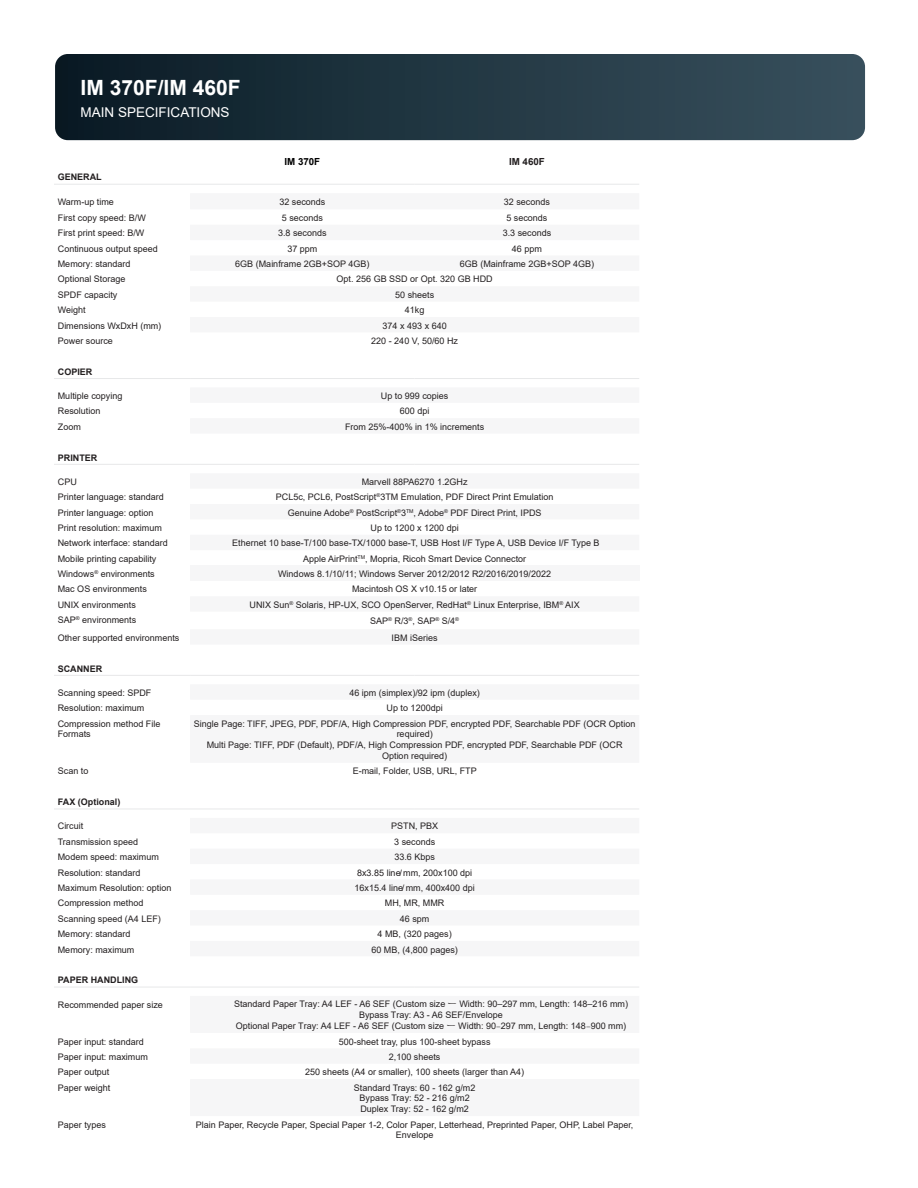
<style>
.page{position:relative;width:918px;height:1188px;background:#fff}
.page>*{position:absolute;margin:0;border:0;box-sizing:border-box;transform-origin:0 0}
.Paragraph_Style1{font:700 21px "Arial";color:#fff}
.Spec_Sub{font:13.5px "Arial";color:#fff}
.Paragraph_Style1-2{font:700 9.75px "Arial";color:#000}
.t1{font:700 9.75px "Arial";color:#231f20}
.t2{font:9px/10.8px "Arial";color:#231f20;text-align:center}
.t3{font:700 9px "Arial";color:#231f20}
.s1{font-family:"Koz Min Pr 6 N"}
.s2{font-family:"Minion Pro"}
</style>
<div class="page">
<div style="left:190px;top:566px;width:449px;height:15px;background:#f6f6f7"></div>
<hr style="left:54px;top:184px;width:136px;height:1px;background:#e7e8e9">
<hr style="left:190px;top:184px;width:225px;height:1px;background:#e7e8e9">
<hr style="left:415px;top:184px;width:224px;height:1px;background:#e7e8e9">
<hr style="left:54px;top:378px;width:136px;height:1px;background:#e7e8e9">
<hr style="left:190px;top:378px;width:225px;height:1px;background:#e7e8e9">
<hr style="left:415px;top:378px;width:224px;height:1px;background:#e7e8e9">
<hr style="left:54px;top:464px;width:136px;height:1px;background:#e7e8e9">
<hr style="left:190px;top:464px;width:225px;height:1px;background:#e7e8e9">
<hr style="left:415px;top:464px;width:224px;height:1px;background:#e7e8e9">
<hr style="left:54px;top:675px;width:136px;height:1px;background:#e7e8e9">
<hr style="left:190px;top:675px;width:225px;height:1px;background:#e7e8e9">
<hr style="left:415px;top:675px;width:224px;height:1px;background:#e7e8e9">
<hr style="left:54px;top:809px;width:136px;height:1px;background:#e7e8e9">
<hr style="left:190px;top:809px;width:225px;height:1px;background:#e7e8e9">
<hr style="left:415px;top:809px;width:224px;height:1px;background:#e7e8e9">
<hr style="left:54px;top:987px;width:136px;height:1px;background:#e7e8e9">
<hr style="left:190px;top:987px;width:225px;height:1px;background:#e7e8e9">
<hr style="left:415px;top:987px;width:224px;height:1px;background:#e7e8e9">
<svg style="left:55px;top:54px;width:810px;height:86px;background:#213642"></svg>
<p class="Paragraph_Style1" style="left:81px;top:73px;width:161px">IM 370F/IM 460F</p>
<p class="Spec_Sub" style="left:81px;top:103px;width:151px">MAIN SPECIFICATIONS</p>
<p class="Paragraph_Style1-2" style="left:285px;top:155px;width:37px">IM 370F</p>
<p class="t1" style="left:509px;top:155px;width:37px">IM 460F</p>
<p class="t3" style="left:58px;top:171px;width:46px">GENERAL</p>
<p class="t2" style="left:58px;top:196px;width:58px">Warm-up time</p>
<p class="t2" style="left:279px;top:197px;width:48px">32 seconds</p>
<p class="t2" style="left:504px;top:197px;width:48px">32 seconds</p>
<p class="t2" style="left:58px;top:212px;width:90px">First copy speed: B/W</p>
<p class="t2" style="left:282px;top:212px;width:43px">5 seconds</p>
<p class="t2" style="left:506px;top:212px;width:43px">5 seconds</p>
<p class="t2" style="left:58px;top:228px;width:88px">First print speed: B/W</p>
<p class="t2" style="left:278px;top:228px;width:50px">3.8 seconds</p>
<p class="t2" style="left:503px;top:228px;width:50px">3.3 seconds</p>
<p class="t2" style="left:58px;top:243px;width:102px">Continuous output speed</p>
<p class="t2" style="left:287px;top:243px;width:32px">37 ppm</p>
<p class="t2" style="left:512px;top:243px;width:32px">46 ppm</p>
<p class="t2" style="left:58px;top:258px;width:74px">Memory: standard</p>
<p class="t2" style="left:235px;top:258px;width:136px">6GB (Mainframe 2GB+SOP 4GB)</p>
<p class="t2" style="left:460px;top:258px;width:136px">6GB (Mainframe 2GB+SOP 4GB)</p>
<p class="t2" style="left:58px;top:274px;width:69px">Optional Storage</p>
<p class="t2" style="left:337px;top:274px;width:158px">Opt. 256 GB SSD or Opt. 320 GB HDD</p>
<p class="t2" style="left:58px;top:289px;width:61px">SPDF capacity</p>
<p class="t2" style="left:395px;top:289px;width:41px">50 sheets</p>
<p class="t2" style="left:58px;top:305px;width:29px">Weight</p>
<p class="t2" style="left:405px;top:305px;width:21px">41kg</p>
<p class="t2" style="left:58px;top:320px;width:105px">Dimensions WxDxH (mm)</p>
<p class="t2" style="left:383px;top:320px;width:66px">374 x 493 x 640</p>
<p class="t2" style="left:58px;top:335px;width:57px">Power source</p>
<p class="t2" style="left:371px;top:335px;width:88px">220 - 240 V, 50/60 Hz</p>
<p class="t3" style="left:58px;top:365px;width:36px">COPIER</p>
<p class="t2" style="left:58px;top:390px;width:66px">Multiple copying</p>
<p class="t2" style="left:381px;top:390px;width:69px">Up to 999 copies</p>
<p class="t2" style="left:58px;top:406px;width:44px">Resolution</p>
<p class="t2" style="left:400px;top:406px;width:31px">600 dpi</p>
<p class="t2" style="left:58px;top:421px;width:25px">Zoom</p>
<p class="t2" style="left:345px;top:421px;width:141px">From 25%-400% in 1% increments</p>
<p class="t3" style="left:58px;top:451px;width:41px">PRINTER</p>
<p class="t2" style="left:58px;top:476px;width:20px">CPU</p>
<p class="t2" style="left:362px;top:476px;width:107px">Marvell 88PA6270 1.2GHz</p>
<p class="t2" style="left:58px;top:492px;width:108px">Printer language: standard</p>
<p class="t2" style="left:276px;top:492px;width:279px">PCL5c, PCL6, PostScript<sup>®</sup>3TM Emulation, PDF Direct Print Emulation</p>
<p class="t2" style="left:58px;top:507px;width:97px">Printer language: option</p>
<p class="t2" style="left:288px;top:507px;width:255px">Genuine Adobe<sup>®</sup> PostScript<sup>®</sup>3<sup>TM</sup>, Adobe<sup>®</sup> PDF Direct Print, IPDS</p>
<p class="t2" style="left:58px;top:522px;width:106px">Print resolution: maximum</p>
<p class="t2" style="left:371px;top:522px;width:90px">Up to 1200 x 1200 dpi</p>
<p class="t2" style="left:58px;top:538px;width:112px">Network interface: standard</p>
<p class="t2" style="left:232px;top:538px;width:369px">Ethernet 10 base-T/100 base-TX/1000 base-T, USB Host I/F Type A, USB Device I/F Type B</p>
<p class="t2" style="left:58px;top:553px;width:100px">Mobile printing capability</p>
<p class="t2" style="left:303px;top:553px;width:225px">Apple AirPrint<sup>TM</sup>, Mopria, Ricoh Smart Device Connector</p>
<p class="t2" style="left:58px;top:568px;width:98px">Windows<sup>®</sup> environments</p>
<p class="t2" style="left:278px;top:568px;width:274px">Windows 8.1/10/11; Windows Server 2012/2012 R2/2016/2019/2022</p>
<p class="t2" style="left:58px;top:584px;width:91px">Mac OS environments</p>
<p class="t2" style="left:352px;top:584px;width:127px">Macintosh OS X v10.15 or later</p>
<p class="t2" style="left:58px;top:599px;width:80px">UNIX environments</p>
<p class="t2" style="left:250px;top:599px;width:332px">UNIX Sun<sup>®</sup> Solaris, HP-UX, SCO OpenServer, RedHat<sup>®</sup> Linux Enterprise, IBM<sup>®</sup> AIX</p>
<p class="t2" style="left:58px;top:615px;width:80px">SAP<sup>®</sup> environments</p>
<p class="t2" style="left:370px;top:616px;width:90px">SAP<sup>®</sup> R/3<sup>®</sup>, SAP<sup>®</sup> S/4<sup>®</sup></p>
<p class="t2" style="left:58px;top:632px;width:123px">Other supported environments</p>
<p class="t2" style="left:392px;top:632px;width:48px">IBM iSeries</p>
<p class="t3" style="left:58px;top:662px;width:46px">SCANNER</p>
<p class="t2" style="left:58px;top:687px;width:95px">Scanning speed: SPDF</p>
<p class="t2" style="left:349px;top:687px;width:132px">46 ipm (simplex)/92 ipm (duplex)</p>
<p class="t2" style="left:58px;top:703px;width:88px">Resolution: maximum</p>
<p class="t2" style="left:387px;top:703px;width:58px">Up to 1200dpi</p>
<p class="t2" style="left:58px;top:718px;width:104px;text-align:left">Compression method File<br>Formats</p>
<p class="t2" style="left:194px;top:718px;width:443px">Single Page: TIFF, JPEG, PDF, PDF/A, High Compression PDF, encrypted PDF, Searchable PDF (OCR Option required)</p>
<p class="t2" style="left:207px;top:740px;width:417px">Multi Page: TIFF, PDF (Default), PDF/A, High Compression PDF, encrypted PDF, Searchable PDF (OCR<br>Option required)</p>
<p class="t2" style="left:58px;top:766px;width:32px">Scan to</p>
<p class="t2" style="left:353px;top:766px;width:126px">E-mail, Folder, USB, URL, FTP</p>
<p class="t3" style="left:58px;top:796px;width:64px">FAX (Optional)</p>
<p class="t2" style="left:58px;top:821px;width:27px">Circuit</p>
<p class="t2" style="left:391px;top:821px;width:49px">PSTN, PBX</p>
<p class="t2" style="left:58px;top:836px;width:82px">Transmission speed</p>
<p class="t2" style="left:394px;top:836px;width:43px">3 seconds</p>
<p class="t2" style="left:58px;top:852px;width:103px">Modem speed: maximum</p>
<p class="t2" style="left:394px;top:852px;width:42px">33.6 Kbps</p>
<p class="t2" style="left:58px;top:867px;width:84px">Resolution: standard</p>
<p class="t2" style="left:357px;top:867px;width:117px">8x3.85 line̸mm, 200x100 dpi</p>
<p class="t2" style="left:58px;top:882px;width:115px">Maximum Resolution: option</p>
<p class="t2" style="left:355px;top:882px;width:122px">16x15.4 line̸mm, 400x400 dpi</p>
<p class="t2" style="left:58px;top:898px;width:87px">Compression method</p>
<p class="t2" style="left:385px;top:898px;width:61px">MH, MR, MMR</p>
<p class="t2" style="left:58px;top:913px;width:105px">Scanning speed (A4 LEF)</p>
<p class="t2" style="left:400px;top:913px;width:31px">46 spm</p>
<p class="t2" style="left:58px;top:929px;width:74px">Memory: standard</p>
<p class="t2" style="left:378px;top:929px;width:76px">4 MB, (320 pages)</p>
<p class="t2" style="left:58px;top:944px;width:78px">Memory: maximum</p>
<p class="t2" style="left:371px;top:944px;width:88px">60 MB, (4,800 pages)</p>
<p class="t3" style="left:58px;top:974px;width:82px">PAPER HANDLING</p>
<p class="t2" style="left:58px;top:999px;width:107px">Recommended paper size</p>
<p class="t2" style="left:234px;top:998px;width:396px">Standard Paper Tray: A4 LEF - A6 SEF (Custom size <span class="s1">ー</span> Width: 90–297 mm, Length: 148–216 mm)<br>Bypass Tray: A3 - A6 SEF/Envelope<br>Optional Paper Tray: A4 LEF - A6 SEF (Custom size <span class="s1">ー</span> Width: 90<span class="s2">–</span>297 mm, Length: 148<span class="s2">–</span>900 mm)</p>
<p class="t2" style="left:58px;top:1036px;width:88px">Paper input: standard</p>
<p class="t2" style="left:339px;top:1036px;width:153px">500-sheet tray, plus 100-sheet bypass</p>
<p class="t2" style="left:58px;top:1051px;width:92px">Paper input: maximum</p>
<p class="t2" style="left:389px;top:1051px;width:53px">2,100 sheets</p>
<p class="t2" style="left:58px;top:1067px;width:53px">Paper output</p>
<p class="t2" style="left:305px;top:1067px;width:221px">250 sheets (A4 or smaller), 100 sheets (larger than A4)</p>
<p class="t2" style="left:58px;top:1082px;width:54px">Paper weight</p>
<p class="t2" style="left:354px;top:1082px;width:123px">Standard Trays: 60 - 162 g/m2</p>
<p class="t2" style="left:360px;top:1093px;width:112px">Bypass Tray: 52 - 216 g/m2</p>
<p class="t2" style="left:360px;top:1104px;width:110px">Duplex Tray: 52 - 162 g/m2</p>
<p class="t2" style="left:58px;top:1119px;width:50px">Paper types</p>
<p class="t2" style="left:196px;top:1119px;width:439px">Plain Paper, Recycle Paper, Special Paper 1-2, Color Paper, Letterhead, Preprinted Paper, OHP, Label Paper,<br>Envelope</p>
</div>
